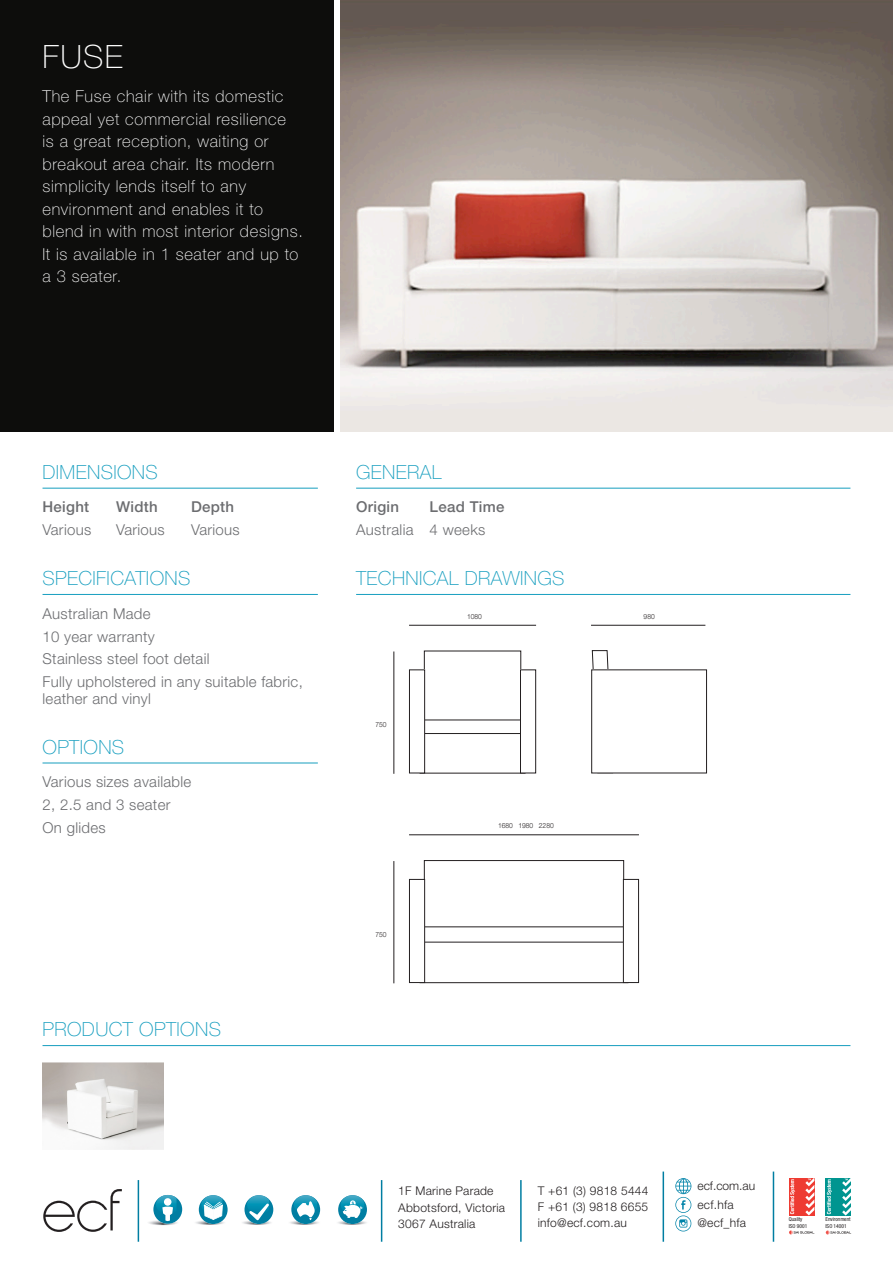
<style>
.page{position:relative;width:893px;height:1263px;background:#fff}
.page>*{position:absolute;margin:0;border:0;box-sizing:border-box;transform-origin:0 0}
.t1{font:100 32.1px "Helvetica Neue";color:#fff}
.RED_heading{font:100 19.5px "Helvetica Neue";letter-spacing:.02em;color:#169ebf}
.t2{font:100 16.5px/22.5px "Helvetica Neue";letter-spacing:.04em;color:#fff}
.body_text{font:300 15px/16.5px "Helvetica Neue";letter-spacing:.02em;color:#6c6d70}
.body_text-2{font:500 15px "Helvetica Neue";letter-spacing:.02em;color:#6c6d70}
.body_text_bold{font:500 15px "Helvetica Neue";letter-spacing:.02em;color:#6c6d70}
.t3{font:300 12px "Helvetica Neue";letter-spacing:.02em;color:#231f20}
.measurements{font:300 7.05px "Helvetica Neue";color:#231f20;scale:.95 1}
.t4{font:condensed 5.4px/6.6px "Helvetica Neue";color:#231f20}
</style>
<div class="page">
<div style="left:789px;top:1177px;width:25px;height:38px;background:#ee3b32"></div>
<svg style="left:790px;top:1179px;width:5px;height:35px"></svg>
<svg style="left:805px;top:1177px;width:9px;height:38px"></svg>
<svg style="left:789px;top:1230px;width:25px;height:4px"></svg>
<div style="left:826px;top:1177px;width:25px;height:38px;background:#009590"></div>
<svg style="left:827px;top:1179px;width:5px;height:35px"></svg>
<svg style="left:842px;top:1177px;width:9px;height:38px"></svg>
<svg style="left:826px;top:1230px;width:25px;height:4px"></svg>
<svg style="left:43px;top:1189px;width:79px;height:43px"></svg>
<svg style="left:675px;top:1178px;width:16px;height:53px"></svg>
<img style="left:139px;top:1219px;width:40px;height:6px">
<div style="left:153px;top:1195px;width:29px;height:29px;background:#007ea2;border-radius:50%"></div>
<img style="left:156px;top:1195px;width:21px;height:14px">
<div style="left:164px;top:1198px;width:7px;height:8px;background:#fff;border-radius:50%"></div>
<svg style="left:162px;top:1206px;width:11px;height:15px"></svg>
<img style="left:195px;top:1219px;width:29px;height:6px">
<svg style="left:199px;top:1195px;width:29px;height:29px"></svg>
<img style="left:201px;top:1195px;width:17px;height:19px">
<img style="left:242px;top:1219px;width:29px;height:6px">
<svg style="left:244px;top:1195px;width:29px;height:29px"></svg>
<img style="left:247px;top:1195px;width:22px;height:19px">
<img style="left:290px;top:1219px;width:29px;height:6px">
<svg style="left:291px;top:1195px;width:29px;height:29px"></svg>
<img style="left:294px;top:1195px;width:23px;height:19px">
<img style="left:338px;top:1219px;width:43px;height:7px">
<div style="left:338px;top:1195px;width:29px;height:29px;background:#007ea2;border-radius:50%"></div>
<img style="left:341px;top:1195px;width:23px;height:17px">
<svg style="left:249px;top:1203px;width:20px;height:17px"></svg>
<svg style="left:297px;top:1201px;width:18px;height:19px"></svg>
<svg style="left:343px;top:1196px;width:20px;height:22px"></svg>
<svg style="left:204px;top:1196px;width:19px;height:24px"></svg>
<hr style="left:520px;top:1180px;width:2px;height:62px;background:#007ea2">
<hr style="left:381px;top:1180px;width:1px;height:62px;background:#007ea2">
<hr style="left:138px;top:1180px;width:1px;height:62px;background:#007ea2">
<hr style="left:773px;top:1171px;width:1px;height:71px;background:#007ea2">
<hr style="left:663px;top:1171px;width:1px;height:71px;background:#007ea2">
<div style="left:0;top:0;width:334px;height:432px;background:#0d0d0c"></div>
<hr style="left:43px;top:488px;width:275px;height:1px;background:#169ebf">
<hr style="left:43px;top:594px;width:275px;height:1px;background:#169ebf">
<hr style="left:43px;top:763px;width:275px;height:1px;background:#169ebf">
<hr style="left:356px;top:488px;width:494px;height:1px;background:#169ebf">
<hr style="left:356px;top:594px;width:494px;height:1px;background:#169ebf">
<img style="left:340px;top:0;width:553px;height:432px">
<img style="left:43px;top:1062px;width:120px;height:87px">
<hr style="left:43px;top:1045px;width:807px;height:1px;background:#169ebf">
<hr style="left:409px;top:625px;width:127px;height:1px;background:#231f20">
<hr style="left:409px;top:834px;width:230px;height:1px;background:#231f20">
<hr style="left:591px;top:625px;width:114px;height:1px;background:#231f20">
<div style="left:420px;top:733px;width:105px;height:40px;border:1px solid #231f20"></div>
<div style="left:420px;top:942px;width:208px;height:41px;border:1px solid #231f20"></div>
<div style="left:424px;top:860px;width:200px;height:67px;border:1px solid #231f20"></div>
<svg style="left:591px;top:650px;width:18px;height:19px"></svg>
<hr style="left:394px;top:651px;width:1px;height:123px;background:#231f20">
<hr style="left:394px;top:861px;width:1px;height:122px;background:#231f20">
<div style="left:409px;top:670px;width:16px;height:103px;background:#fff"></div>
<div style="left:409px;top:669px;width:16px;height:104px;border:1px solid #231f20"></div>
<div style="left:409px;top:879px;width:16px;height:103px;background:#fff"></div>
<div style="left:409px;top:879px;width:16px;height:104px;border:1px solid #231f20"></div>
<div style="left:520px;top:670px;width:16px;height:103px;background:#fff"></div>
<div style="left:520px;top:669px;width:16px;height:104px;border:1px solid #231f20"></div>
<div style="left:591px;top:669px;width:116px;height:104px;border:1px solid #231f20"></div>
<div style="left:623px;top:879px;width:16px;height:103px;background:#fff"></div>
<div style="left:623px;top:879px;width:16px;height:104px;border:1px solid #231f20"></div>
<p class="t1" style="left:43px;top:38px;width:82px">FUSE</p>
<p class="t2" style="left:43px;top:85px;width:262px">The Fuse chair with its domestic appeal yet commercial resilience<br>is a great reception, waiting or breakout area chair. Its modern simplicity lends itself to any environment and enables it to blend in with most interior designs.<br>It is available in 1 seater and up to a 3 seater.</p>
<p class="RED_heading" style="left:43px;top:461px;width:117px">DIMENSIONS</p>
<p class="body_text-2" style="left:43px;top:498px;width:48px">Height</p>
<p class="body_text-2" style="left:116px;top:498px;width:43px">Width</p>
<p class="body_text-2" style="left:191px;top:498px;width:45px">Depth</p>
<p class="body_text" style="left:43px;top:521px;width:50px">Various</p>
<p class="body_text" style="left:116px;top:521px;width:50px">Various</p>
<p class="body_text" style="left:191px;top:521px;width:50px">Various</p>
<p class="RED_heading" style="left:43px;top:567px;width:149px">SPECIFICATIONS</p>
<p class="body_text" style="left:43px;top:605px;width:110px">Australian Made</p>
<p class="body_text" style="left:43px;top:628px;width:114px">10 year warranty</p>
<p class="body_text" style="left:43px;top:650px;width:168px">Stainless steel foot detail</p>
<p class="body_text" style="left:43px;top:673px;width:262px">Fully upholstered in any suitable fabric, leather and vinyl</p>
<p class="RED_heading" style="left:43px;top:736px;width:83px">OPTIONS</p>
<p class="body_text" style="left:43px;top:773px;width:150px">Various sizes available</p>
<p class="body_text" style="left:43px;top:796px;width:129px">2, 2.5 and 3 seater</p>
<p class="body_text" style="left:43px;top:819px;width:65px">On glides</p>
<p class="RED_heading" style="left:43px;top:1018px;width:180px">PRODUCT OPTIONS</p>
<p class="RED_heading" style="left:356px;top:461px;width:87px">GENERAL</p>
<p class="body_text_bold" style="left:356px;top:498px;width:44px">Origin</p>
<p class="body_text_bold" style="left:430px;top:498px;width:76px">Lead Time</p>
<p class="body_text" style="left:356px;top:521px;width:131px">Australia 4 weeks</p>
<p class="RED_heading" style="left:356px;top:567px;width:210px">TECHNICAL DRAWINGS</p>
<p class="measurements" style="left:375px;top:720px;width:13px">750</p>
<p class="measurements" style="left:375px;top:930px;width:13px">750</p>
<p class="measurements" style="left:467px;top:612px;width:17px">1080</p>
<p class="measurements" style="left:498px;top:821px;width:60px">1680 1980 2280</p>
<p class="measurements" style="left:644px;top:612px;width:13px">980</p>
<p class="t3" style="left:398px;top:1184px;width:97px">1F Marine Parade</p>
<p class="t3" style="left:398px;top:1200px;width:108px">Abbotsford, Victoria</p>
<p class="t3" style="left:398px;top:1216px;width:79px">3067 Australia</p>
<p class="t3" style="left:538px;top:1183px;width:112px">T +61 (3) 9818 5444</p>
<p class="t3" style="left:538px;top:1200px;width:112px">F +61 (3) 9818 6655</p>
<p class="t3" style="left:538px;top:1216px;width:91px">info@ecf.com.au</p>
<p class="t3" style="left:697px;top:1178px;width:59px">ecf.com.au</p>
<p class="t3" style="left:697px;top:1197px;width:38px">ecf.hfa</p>
<p class="t3" style="left:697px;top:1216px;width:50px">@ecf_hfa</p>
<p class="t4" style="left:789px;top:1216px;width:20px">Quality<br>ISO 9001</p>
<p class="t4" style="left:825px;top:1216px;width:27px">Environment<br>ISO 14001</p>
</div>
